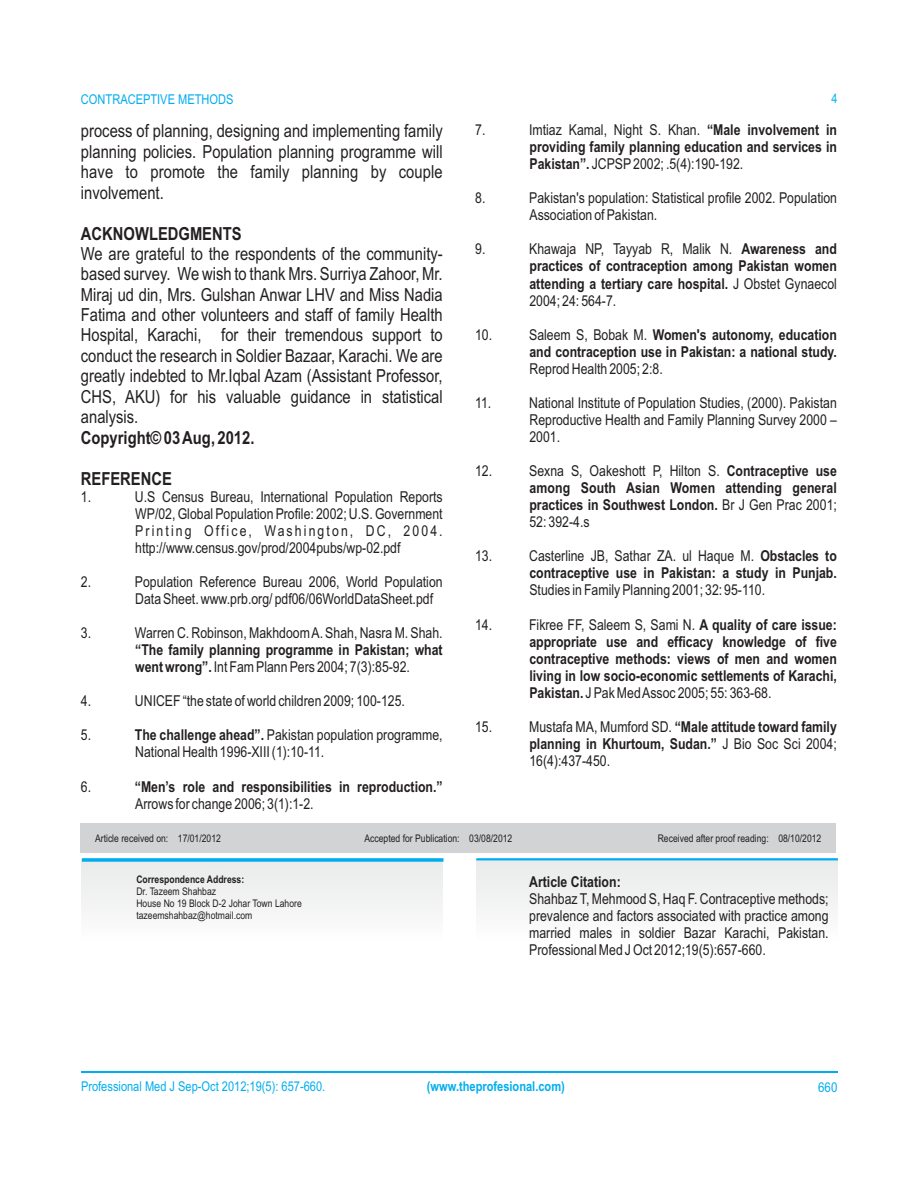
<style>
.page{position:relative;width:918px;height:1188px;background:#fff}
.page>*{position:absolute;margin:0;border:0;box-sizing:border-box;transform-origin:0 0}
.t1{font:18px/20.4px "Arial Narrow";color:#231f20}
.t2{font:700 18px "Arial Narrow";color:#231f20}
.t3{font:15px/17px "Arial Narrow";color:#231f20}
.t4{font:700 15px/17.1px "Arial Narrow";color:#231f20}
.t5{font:13.5px "Arial Narrow";color:#00aeef}
.t6{font:700 13.5px "Arial Narrow";color:#00aeef}
.t7{font:13.5px "Arial Narrow";color:#00aeef;scale:1.04 1}
.t8{font:13.2px "Arial Narrow";color:#00aeef}
.t9{font:10.5px/11.9px "Arial Narrow";color:#231f20}
.t10{font:700 10.5px "Arial Narrow";color:#231f20}
.s1{font-weight:400}
.s2{font-weight:700}
</style>
<div class="page">
<hr style="left:81px;top:1072px;width:756px;height:1px;background:#00aeef">
<div style="left:80px;top:824px;width:756px;height:29px;background:#d1d3d4"></div>
<div style="left:82px;top:859px;width:361px;height:104px;background:#f5f5f5"></div>
<svg style="left:82px;top:858px;width:361px;height:4px"></svg>
<div style="left:477px;top:859px;width:361px;height:103px;background:#f5f5f5"></div>
<hr style="left:476px;top:858px;width:362px;height:2px;background:#00aeef">
<p class="t5" style="left:81px;top:94px;width:154px">CONTRACEPTIVE METHODS</p>
<p class="t8" style="left:832px;top:94px;width:8px">4</p>
<p class="t1" style="left:81px;top:123px;width:363px">process of planning, designing and implementing family</p>
<p class="t3" style="left:475px;top:122px;width:12px">7.</p>
<p class="t4" style="left:529px;top:122px;width:309px"><span class="s1">Imtiaz Kamal, Night S. Khan.</span> “Male involvement in providing family planning education and services in</p>
<p class="t1" style="left:81px;top:143px;width:363px">planning policies. Population planning programme will</p>
<p class="t3" style="left:529px;top:157px;width:215px"><span class="s2">Pakistan”.</span> JCPSP2002; .5(4):190-192.</p>
<p class="t1" style="left:81px;top:163px;width:363px">have to promote the family planning by couple involvement.</p>
<p class="t3" style="left:475px;top:191px;width:12px">8.</p>
<p class="t3" style="left:529px;top:191px;width:309px">Pakistan's population: Statistical profile 2002. Population<br>Association of Pakistan.</p>
<p class="t2" style="left:81px;top:226px;width:162px">ACKNOWLEDGMENTS</p>
<p class="t1" style="left:81px;top:245px;width:363px">We are grateful to the respondents of the community-</p>
<p class="t3" style="left:475px;top:242px;width:12px">9.</p>
<p class="t4" style="left:529px;top:242px;width:309px"><span class="s1">Khawaja NP, Tayyab R, Malik N.</span> Awareness and practices of contraception among Pakistan women</p>
<p class="t1" style="left:81px;top:265px;width:363px">based survey. We wish to thank Mrs. Surriya Zahoor, Mr.</p>
<p class="t4" style="left:529px;top:276px;width:309px">attending a tertiary care hospital. <span class="s1">J Obstet Gynaecol</span></p>
<p class="t1" style="left:81px;top:286px;width:363px">Miraj ud din, Mrs. Gulshan Anwar LHV and Miss Nadia</p>
<p class="t3" style="left:529px;top:293px;width:88px">2004; 24: 564-7.</p>
<p class="t1" style="left:81px;top:306px;width:363px">Fatima and other volunteers and staff of family Health<br>Hospital, Karachi, for their tremendous support to</p>
<p class="t3" style="left:475px;top:327px;width:19px">10.</p>
<p class="t4" style="left:529px;top:327px;width:309px"><span class="s1">Saleem S, Bobak M.</span> Women's autonomy, education and contraception use in Pakistan: a national study.</p>
<p class="t1" style="left:81px;top:347px;width:363px">conduct the research in Soldier Bazaar, Karachi. We are</p>
<p class="t3" style="left:529px;top:361px;width:135px">Reprod Health 2005; 2:8.</p>
<p class="t1" style="left:81px;top:367px;width:363px">greatly indebted to Mr.Iqbal Azam (Assistant Professor,<br>CHS, AKU) for his valuable guidance in statistical</p>
<p class="t3" style="left:475px;top:395px;width:18px">11.</p>
<p class="t3" style="left:529px;top:395px;width:309px">National Institute of Population Studies, (2000). Pakistan</p>
<p class="t1" style="left:81px;top:408px;width:59px">analysis.</p>
<p class="t3" style="left:529px;top:412px;width:309px">Reproductive Health and Family Planning Survey 2000 –</p>
<p class="t2" style="left:81px;top:430px;width:175px">Copyright© 03 Aug, 2012.</p>
<p class="t3" style="left:529px;top:429px;width:32px">2001.</p>
<p class="t3" style="left:475px;top:463px;width:19px">12.</p>
<p class="t3" style="left:529px;top:463px;width:309px">Sexna S, Oakeshott P, Hilton S. <span class="s2">Contraceptive use</span></p>
<p class="t2" style="left:81px;top:471px;width:93px">REFERENCE</p>
<p class="t4" style="left:529px;top:481px;width:309px">among South Asian Women attending general</p>
<p class="t3" style="left:81px;top:490px;width:12px">1.</p>
<p class="t3" style="left:135px;top:490px;width:309px">U.S Census Bureau, International Population Reports</p>
<p class="t4" style="left:529px;top:498px;width:309px">practices in Southwest London. <span class="s1">Br J Gen Prac 2001;</span></p>
<p class="t3" style="left:135px;top:507px;width:309px">WP/02, Global Population Profile: 2002; U.S. Government</p>
<p class="t3" style="left:529px;top:515px;width:62px">52: 392-4.s</p>
<p class="t3" style="left:135px;top:524px;width:309px">Printing Office, Washington, DC, 2004. http://www.census.gov/prod/2004pubs/wp-02.pdf</p>
<p class="t3" style="left:475px;top:549px;width:19px">13.</p>
<p class="t4" style="left:529px;top:549px;width:309px"><span class="s1">Casterline JB, Sathar ZA. ul Haque M.</span> Obstacles to contraceptive use in Pakistan: a study in Punjab.</p>
<p class="t3" style="left:81px;top:575px;width:12px">2.</p>
<p class="t3" style="left:135px;top:575px;width:309px">Population Reference Bureau 2006, World Population</p>
<p class="t3" style="left:529px;top:583px;width:237px">Studies in Family Planning 2001; 32: 95-110.</p>
<p class="t3" style="left:135px;top:592px;width:299px">Data Sheet. www.prb.org/ pdf06/06WorldDataSheet.pdf</p>
<p class="t3" style="left:81px;top:626px;width:12px">3.</p>
<p class="t3" style="left:135px;top:626px;width:309px">Warren C. Robinson, Makhdoom A. Shah, Nasra M. Shah.</p>
<p class="t4" style="left:135px;top:643px;width:309px">“The family planning programme in Pakistan; what</p>
<p class="t3" style="left:135px;top:660px;width:276px"><span class="s2">went wrong”.</span> Int Fam Plann Pers 2004; 7(3):85-92.</p>
<p class="t3" style="left:81px;top:694px;width:12px">4.</p>
<p class="t3" style="left:135px;top:694px;width:272px">UNICEF “the state of world children 2009; 100-125.</p>
<p class="t3" style="left:81px;top:728px;width:12px">5.</p>
<p class="t3" style="left:135px;top:728px;width:309px"><span class="s2">The challenge ahead”.</span> Pakistan population programme,</p>
<p class="t3" style="left:135px;top:745px;width:191px">National Health 1996-XIII (1):10-11.</p>
<p class="t3" style="left:81px;top:779px;width:12px">6.</p>
<p class="t4" style="left:135px;top:779px;width:309px">“Men’s role and responsibilities in reproduction.”</p>
<p class="t3" style="left:135px;top:796px;width:180px">Arrows for change 2006; 3(1):1-2.</p>
<p class="t3" style="left:475px;top:617px;width:19px">14.</p>
<p class="t3" style="left:529px;top:617px;width:309px">Fikree FF, Saleem S, Sami N. <span class="s2">A quality of care issue:</span></p>
<p class="t4" style="left:529px;top:634px;width:309px">appropriate use and efficacy knowledge of five</p>
<p class="t4" style="left:529px;top:651px;width:309px">contraceptive methods: views of men and women</p>
<p class="t4" style="left:529px;top:669px;width:309px">living in low socio-economic settlements of Karachi,<br>Pakistan. <span class="s1">J Pak Med Assoc 2005; 55: 363-68.</span></p>
<p class="t3" style="left:475px;top:720px;width:19px">15.</p>
<p class="t4" style="left:529px;top:720px;width:309px"><span class="s1">Mustafa MA, Mumford SD.</span> “Male attitude toward family</p>
<p class="t4" style="left:529px;top:737px;width:309px">planning in Khurtoum, Sudan.” <span class="s1">J Bio Soc Sci 2004;</span></p>
<p class="t3" style="left:529px;top:754px;width:82px">16(4):437-450.</p>
<p class="t9" style="left:95px;top:833px;width:127px">Article received on: 17/01/2012</p>
<p class="t9" style="left:658px;top:833px;width:165px">Received after proof reading: 08/10/2012</p>
<p class="t10" style="left:136px;top:876px;width:109px">Correspondence Address:</p>
<p class="t9" style="left:136px;top:887px;width:167px">Dr. Tazeem Shahbaz<br>House No 19 Block D-2 Johar Town Lahore tazeemshahbaz@hotmail.com</p>
<p class="t9" style="left:364px;top:833px;width:149px">Accepted for Publication: 03/08/2012</p>
<p class="t4" style="left:529px;top:875px;width:93px">Article Citation:</p>
<p class="t3" style="left:529px;top:892px;width:301px;text-align:justify">Shahbaz T, Mehmood S, Haq F. Contraceptive methods; prevalence and factors associated with practice among married males in soldier Bazar Karachi, Pakistan.<br>Professional Med J Oct 2012;19(5):657-660.</p>
<p class="t5" style="left:81px;top:1082px;width:246px">Professional Med J Sep-Oct 2012;19(5): 657-660.</p>
<p class="t6" style="left:427px;top:1082px;width:140px">(www.theprofesional.com)</p>
<p class="t7" style="left:818px;top:1082px;width:20px">660</p>
</div>
